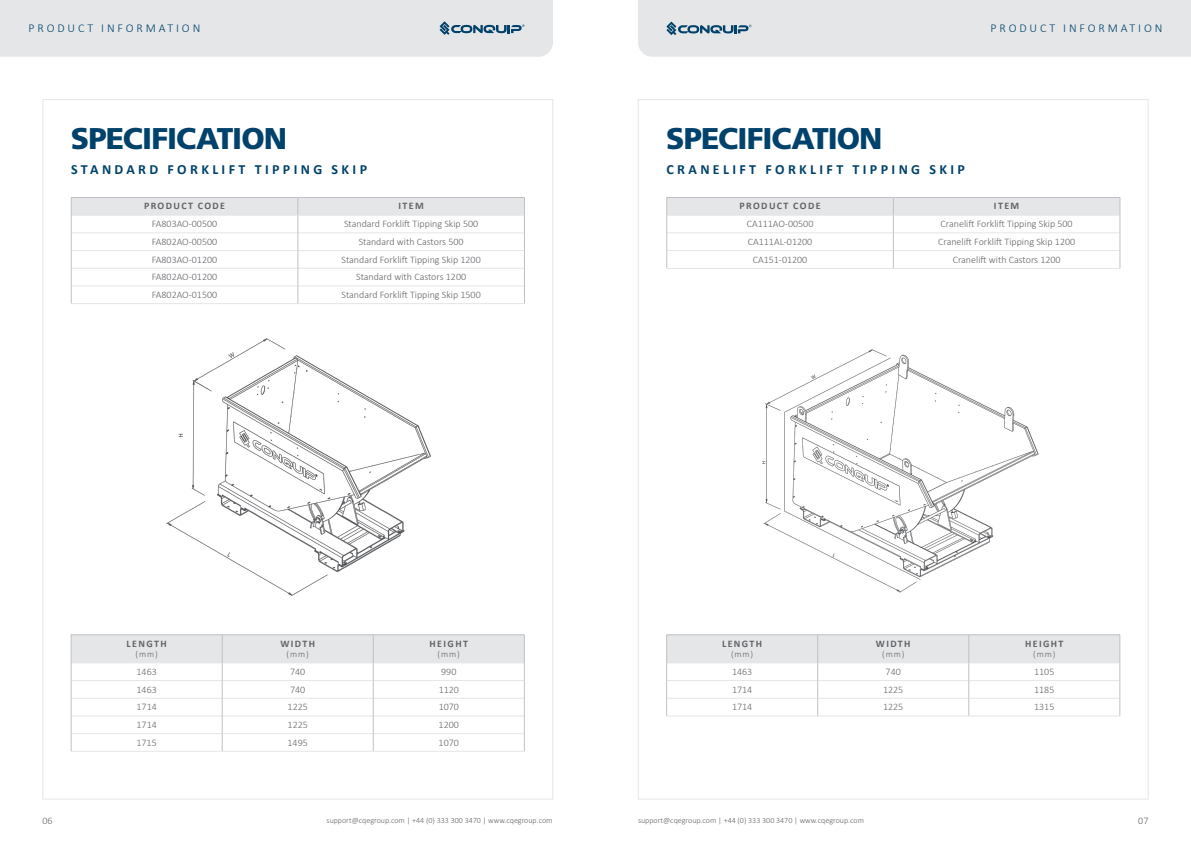
<style>
.page{position:relative;width:1191px;height:842px;background:#fff}
.page>*{position:absolute;margin:0;border:0;box-sizing:border-box;transform-origin:0 0}
.t1{font:900 30px "Frutiger LT Std";letter-spacing:-.03em;color:#00426b}
.t2{font:700 14px "Calibri";letter-spacing:.24em;color:#00426b}
.t3{font:300 12px "Calibri";letter-spacing:.24em;color:#00426b}
.t4{font:300 10px "Calibri";color:#636469}
.t5{font:700 10px "Calibri";letter-spacing:.14em;color:#636469}
.t6{font:300 9px "Calibri";letter-spacing:.1em;color:#636469}
.t7{font:300 8px "Calibri";color:#636469}
</style>
<div class="page">
<div style="left:0;top:0;width:553px;height:57px;background:#e5e6e7"></div>
<div style="left:638px;top:0;width:553px;height:57px;background:#e5e6e7"></div>
<hr style="left:71px;top:303px;width:227px;height:1px;background:#e5e6e7">
<hr style="left:298px;top:303px;width:227px;height:1px;background:#e5e6e7">
<svg style="left:71px;top:197px;width:454px;height:106px"></svg>
<hr style="left:71px;top:751px;width:151px;height:1px;background:#e5e6e7">
<hr style="left:222px;top:751px;width:151px;height:1px;background:#e5e6e7">
<hr style="left:373px;top:751px;width:151px;height:1px;background:#e5e6e7">
<hr style="left:71px;top:634px;width:151px;height:1px;background:#c0c1c4">
<hr style="left:222px;top:634px;width:151px;height:1px;background:#c0c1c4">
<hr style="left:373px;top:634px;width:151px;height:1px;background:#c0c1c4">
<svg style="left:71px;top:635px;width:454px;height:116px"></svg>
<img style="left:166px;top:315px;width:387px;height:308px">
<hr style="left:666px;top:268px;width:227px;height:1px;background:#e5e6e7">
<hr style="left:893px;top:268px;width:227px;height:1px;background:#e5e6e7">
<svg style="left:666px;top:197px;width:454px;height:71px"></svg>
<hr style="left:666px;top:716px;width:151px;height:1px;background:#e5e6e7">
<hr style="left:817px;top:716px;width:151px;height:1px;background:#e5e6e7">
<hr style="left:968px;top:716px;width:152px;height:1px;background:#e5e6e7">
<hr style="left:666px;top:634px;width:151px;height:1px;background:#c0c1c4">
<hr style="left:817px;top:634px;width:151px;height:1px;background:#c0c1c4">
<hr style="left:968px;top:634px;width:152px;height:1px;background:#c0c1c4">
<svg style="left:666px;top:635px;width:454px;height:81px"></svg>
<img style="left:762px;top:349px;width:277px;height:244px">
<p class="t3" style="left:29px;top:21px;width:173px">PRODUCT INFORMATION</p>
<p class="t3" style="left:990px;top:21px;width:173px">PRODUCT INFORMATION</p>
<h1 class="t1" style="left:71px;top:120px;width:218px">SPECIFICATION</h1>
<h2 class="t2" style="left:71px;top:160px;width:297px">STANDARD FORKLIFT TIPPING SKIP</h2>
<h1 class="t1" style="left:666px;top:120px;width:218px">SPECIFICATION</h1>
<h2 class="t2" style="left:666px;top:160px;width:300px">CRANELIFT FORKLIFT TIPPING SKIP</h2>
<p class="t5" style="left:144px;top:199px;width:83px">PRODUCT CODE</p>
<p class="t5" style="left:398px;top:199px;width:27px">ITEM</p>
<p class="t4" style="left:152px;top:218px;width:67px">FA803AO-00500</p>
<p class="t4" style="left:344px;top:218px;width:136px">Standard Forklift Tipping Skip 500</p>
<p class="t4" style="left:152px;top:235px;width:67px">FA802AO-00500</p>
<p class="t4" style="left:359px;top:235px;width:106px">Standard with Castors 500</p>
<p class="t4" style="left:152px;top:253px;width:67px">FA803AO-01200</p>
<p class="t4" style="left:341px;top:253px;width:141px">Standard Forklift Tipping Skip 1200</p>
<p class="t4" style="left:152px;top:271px;width:67px">FA802AO-01200</p>
<p class="t4" style="left:356px;top:271px;width:112px">Standard with Castors 1200</p>
<p class="t4" style="left:152px;top:288px;width:67px">FA802AO-01500</p>
<p class="t4" style="left:341px;top:288px;width:141px">Standard Forklift Tipping Skip 1500</p>
<p class="t5" style="left:739px;top:199px;width:83px">PRODUCT CODE</p>
<p class="t5" style="left:994px;top:199px;width:27px">ITEM</p>
<p class="t4" style="left:746px;top:218px;width:68px">CA111AO-00500</p>
<p class="t4" style="left:940px;top:218px;width:134px">Cranelift Forklift Tipping Skip 500</p>
<p class="t4" style="left:748px;top:235px;width:66px">CA111AL-01200</p>
<p class="t4" style="left:938px;top:235px;width:139px">Cranelift Forklift Tipping Skip 1200</p>
<p class="t4" style="left:752px;top:253px;width:56px">CA151-01200</p>
<p class="t4" style="left:952px;top:253px;width:109px">Cranelift with Castors 1200</p>
<p class="t5" style="left:127px;top:636px;width:42px">LENGTH</p>
<p class="t6" style="left:135px;top:649px;width:24px">(mm)</p>
<p class="t5" style="left:280px;top:636px;width:36px">WIDTH</p>
<p class="t6" style="left:286px;top:649px;width:24px">(mm)</p>
<p class="t5" style="left:429px;top:636px;width:40px">HEIGHT</p>
<p class="t6" style="left:437px;top:649px;width:24px">(mm)</p>
<p class="t5" style="left:722px;top:636px;width:42px">LENGTH</p>
<p class="t6" style="left:731px;top:649px;width:24px">(mm)</p>
<p class="t5" style="left:876px;top:636px;width:36px">WIDTH</p>
<p class="t6" style="left:882px;top:649px;width:24px">(mm)</p>
<p class="t5" style="left:1025px;top:636px;width:40px">HEIGHT</p>
<p class="t6" style="left:1033px;top:649px;width:24px">(mm)</p>
<p class="t4" style="left:136px;top:665px;width:22px">1463</p>
<p class="t4" style="left:290px;top:665px;width:17px">740</p>
<p class="t4" style="left:441px;top:665px;width:17px">990</p>
<p class="t4" style="left:136px;top:683px;width:22px">1463</p>
<p class="t4" style="left:290px;top:683px;width:17px">740</p>
<p class="t4" style="left:439px;top:683px;width:22px">1120</p>
<p class="t4" style="left:136px;top:701px;width:22px">1714</p>
<p class="t4" style="left:287px;top:701px;width:22px">1225</p>
<p class="t4" style="left:439px;top:701px;width:22px">1070</p>
<p class="t4" style="left:136px;top:718px;width:22px">1714</p>
<p class="t4" style="left:287px;top:718px;width:22px">1225</p>
<p class="t4" style="left:438px;top:718px;width:22px">1200</p>
<p class="t4" style="left:136px;top:736px;width:22px">1715</p>
<p class="t4" style="left:287px;top:736px;width:22px">1495</p>
<p class="t4" style="left:438px;top:736px;width:22px">1070</p>
<p class="t4" style="left:732px;top:665px;width:22px">1463</p>
<p class="t4" style="left:885px;top:665px;width:17px">740</p>
<p class="t4" style="left:1034px;top:665px;width:22px">1105</p>
<p class="t4" style="left:732px;top:683px;width:22px">1714</p>
<p class="t4" style="left:883px;top:683px;width:22px">1225</p>
<p class="t4" style="left:1034px;top:683px;width:22px">1185</p>
<p class="t4" style="left:732px;top:701px;width:22px">1714</p>
<p class="t4" style="left:883px;top:701px;width:22px">1225</p>
<p class="t4" style="left:1034px;top:701px;width:22px">1315</p>
<p class="t4" style="left:43px;top:814px;width:12px">06</p>
<p class="t7" style="left:326px;top:816px;width:227px">support@cqegroup.com | +44 (0) 333 300 3470 | www.cqegroup.com</p>
<p class="t7" style="left:638px;top:816px;width:227px">support@cqegroup.com | +44 (0) 333 300 3470 | www.cqegroup.com</p>
<p class="t4" style="left:1138px;top:814px;width:12px">07</p>
</div>
